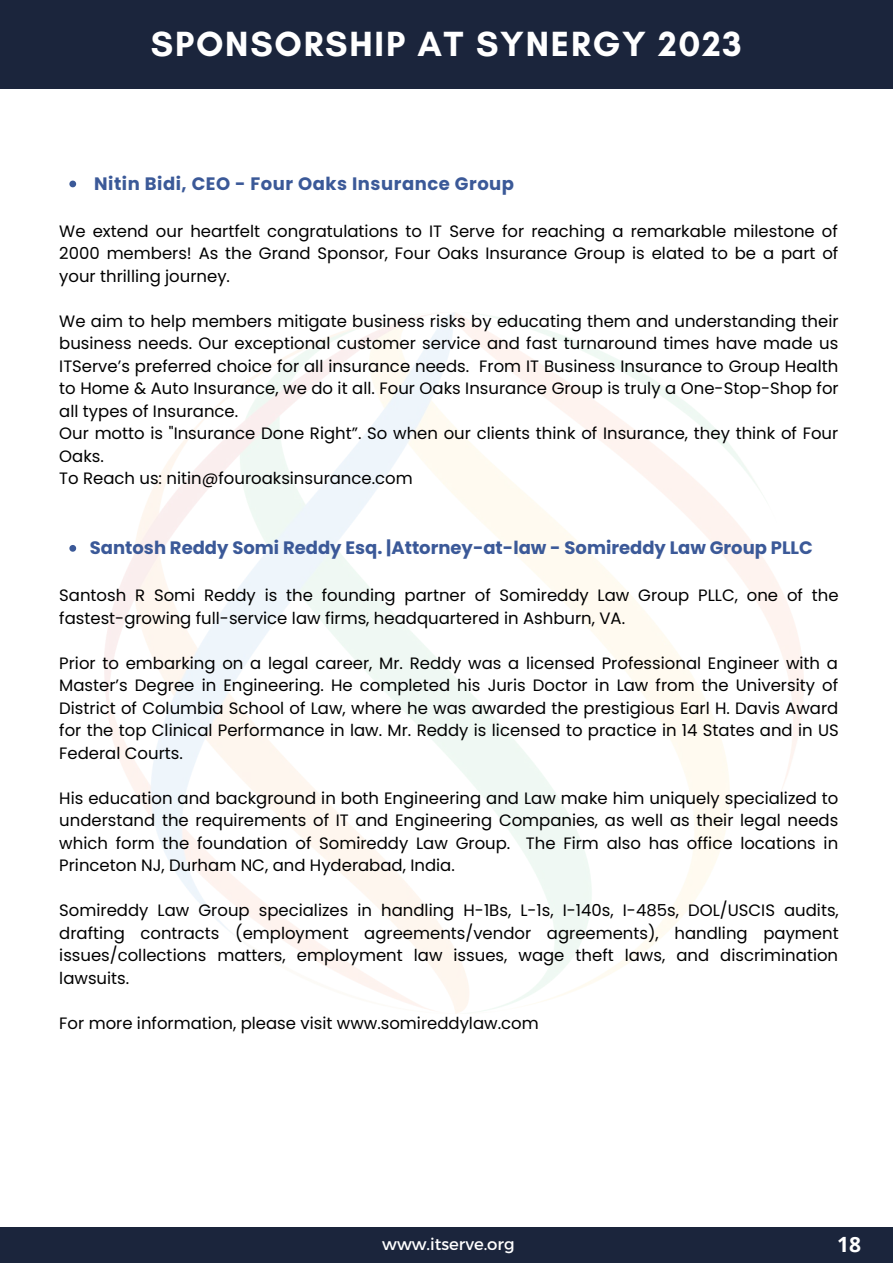
<style>
.page{position:relative;width:893px;height:1264px;background:#fff}
.page>*{position:absolute;margin:0;border:0;box-sizing:border-box;transform-origin:0 0}
.t1{font:700 35.55px "Glacial Indifference";letter-spacing:.05em;color:#fff}
.t2{font:700 21px "Open Sans";color:#fff}
.t3{font:700 18px "Poppins";color:#3b5998}
.t4{font:700 18px "Poppins";letter-spacing:.03em;color:#3b5998}
.t5{font:16.5px/22.5px "Poppins";color:#000;text-align:justify}
.t6{font:16.5px "Montserrat";color:#fff}
</style>
<div class="page">
<div style="left:0;top:1227px;width:892px;height:35px;background:#1b253c"></div>
<div style="left:0;top:0;width:892px;height:89px;background:#1b253c"></div>
<svg style="left:69px;top:181px;width:7px;height:6px"></svg>
<svg style="left:69px;top:545px;width:7px;height:6px"></svg>
<h1 class="t1" style="left:151px;top:23px;width:592px">SPONSORSHIP AT SYNERGY 2023</h1>
<p class="t4" style="left:94px;top:171px;width:421px">Nitin Bidi, CEO - Four Oaks Insurance Group</p>
<p class="t5" style="left:59px;top:220px;width:780px">We extend our heartfelt congratulations to IT Serve for reaching a remarkable milestone of 2000 members! As the Grand Sponsor, Four Oaks Insurance Group is elated to be a part of your thrilling journey.</p>
<p class="t5" style="left:59px;top:310px;width:780px;text-align:left">We aim to help members mitigate business risks by educating them and understanding their business needs. Our exceptional customer service and fast turnaround times have made us ITServe’s preferred choice for all insurance needs. From IT Business Insurance to Group Health to Home &amp; Auto Insurance, we do it all. Four Oaks Insurance Group is truly a One-Stop-Shop for all types of Insurance.<br>Our motto is "Insurance Done Right”. So when our clients think of Insurance, they think of Four Oaks.<br>To Reach us: nitin@fouroaksinsurance.com</p>
<p class="t3" style="left:90px;top:535px;width:724px">Santosh Reddy Somi Reddy Esq. |Attorney-at-law - Somireddy Law Group PLLC</p>
<p class="t5" style="left:59px;top:584px;width:780px">Santosh R Somi Reddy is the founding partner of Somireddy Law Group PLLC, one of the fastest-growing full-service law firms, headquartered in Ashburn, VA.</p>
<p class="t5" style="left:59px;top:651px;width:781px">Prior to embarking on a legal career, Mr. Reddy was a licensed Professional Engineer with a Master’s Degree in Engineering. He completed his Juris Doctor in Law from the University of District of Columbia School of Law, where he was awarded the prestigious Earl H. Davis Award for the top Clinical Performance in law. Mr. Reddy is licensed to practice in 14 States and in US Federal Courts.</p>
<p class="t5" style="left:59px;top:786px;width:780px">His education and background in both Engineering and Law make him uniquely specialized to understand the requirements of IT and Engineering Companies, as well as their legal needs which form the foundation of Somireddy Law Group. The Firm also has office locations in Princeton NJ, Durham NC, and Hyderabad, India.</p>
<p class="t5" style="left:59px;top:899px;width:781px">Somireddy Law Group specializes in handling H-1Bs, L-1s, I-140s, I-485s, DOL/USCIS audits, drafting contracts (employment agreements/vendor agreements), handling payment issues/collections matters, employment law issues, wage theft laws, and discrimination lawsuits.</p>
<p class="t5" style="left:59px;top:1011px;width:481px">For more information, please visit www.somireddylaw.com</p>
<p class="t6" style="left:382px;top:1233px;width:134px">www.itserve.org</p>
<p class="t2" style="left:837px;top:1229px;width:25px">18</p>
</div>
